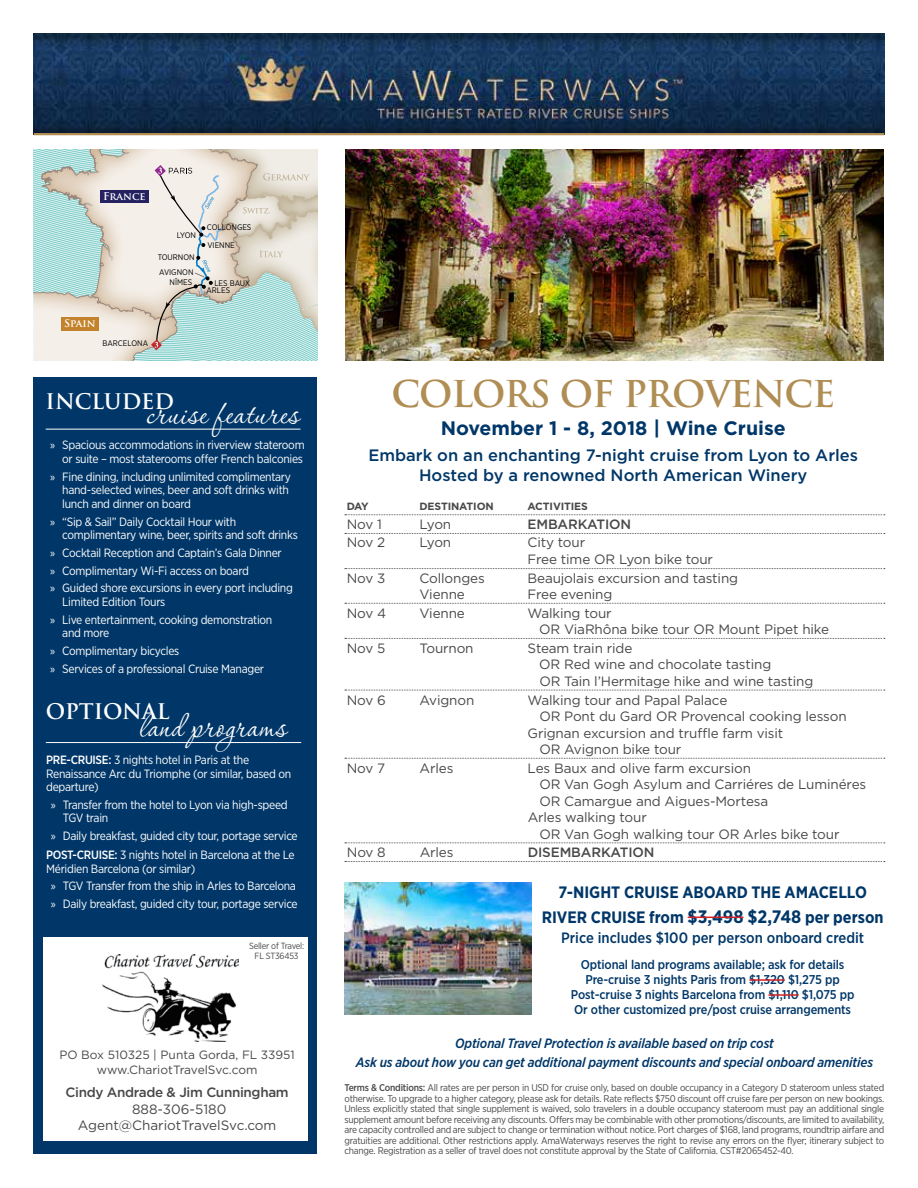
<style>
.page{position:relative;width:918px;height:1188px;background:#fff}
.page>*{position:absolute;margin:0;border:0;box-sizing:border-box;transform-origin:0 0}
.t1{font:39px "Corinthia Professional";letter-spacing:.02em;color:#fff}
.t2{font:700 36px "Trajan Pro";letter-spacing:-.03em;color:#b08d53}
.t3{font:700 19.5px "Gotham";color:#003768}
.t4{font:500 16.5px/19.5px "Gotham";color:#003768;text-align:center}
.t5{font:700 16.5px/25.8px "Gotham Narrow";color:#003768;text-align:center}
.t6{font:500 15px "Gotham Narrow";color:#003768}
.t7{font:13.5px/16.5px "Gotham";letter-spacing:-.01em;color:#48484a}
.t8{font:italic 500 13.5px/19.8px "Gotham Narrow";letter-spacing:-.01em;color:#003768;text-align:center}
.t9{font:500 13.5px "Gotham";letter-spacing:-.025em;color:#48484a}
.t10{font:500 12.75px/15px "Gotham Narrow";letter-spacing:-.01em;color:#003768;text-align:center}
.t11{font:12px/13.5px "Gotham Narrow";letter-spacing:-.025em;color:#fff}
.t12{font:12px/15px "Gotham";color:#48484a;text-align:center}
.t13{font:700 10.5px "Gotham";letter-spacing:-.01em;color:#48484a}
.t14{font:700 10.5px "Trajan Pro";color:#fff}
.t15{font:9.75px/10.5px "Gotham Narrow";letter-spacing:-.025em;color:#48484a;text-align:justify}
.t16{font:9px/10.5px "Gotham Narrow";letter-spacing:-.025em;color:#48484a;text-align:center}
.t17{font:8.1px/15.5px "Gotham Narrow";color:#000}
.s1{font-family:"Myriad Pro"}
.s2{font-weight:500}
.s3{font-size:18px}
</style>
<div class="page">
<div style="left:34px;top:377px;width:283px;height:777px;background:#003768"></div>
<img style="left:34px;top:34px;width:850px;height:99px">
<svg style="left:34px;top:149px;width:283px;height:212px;background:#d1dbd4"></svg>
<div style="left:62px;top:317px;width:37px;height:14px;background:#c3822b"></div>
<hr style="left:46px;top:429px;width:255px;height:1px;background:#fff">
<img style="left:345px;top:149px;width:538px;height:212px">
<hr style="left:34px;top:133px;width:850px;height:2px;background:#b08d53">
<div style="left:43px;top:937px;width:265px;height:204px;background:#fff"></div>
<hr style="left:46px;top:742px;width:255px;height:1px;background:#fff">
<img style="left:102px;top:955px;width:136px;height:86px">
<svg style="left:345px;top:514px;width:540px;height:1px"></svg>
<svg style="left:345px;top:533px;width:540px;height:1px"></svg>
<svg style="left:345px;top:568px;width:540px;height:1px"></svg>
<svg style="left:345px;top:603px;width:540px;height:1px"></svg>
<svg style="left:345px;top:638px;width:540px;height:1px"></svg>
<svg style="left:345px;top:690px;width:540px;height:1px"></svg>
<svg style="left:345px;top:758px;width:540px;height:1px"></svg>
<svg style="left:345px;top:843px;width:540px;height:1px"></svg>
<svg style="left:345px;top:861px;width:540px;height:1px"></svg>
<hr style="left:688px;top:917px;width:55px;height:1px;background:#d2232a">
<img style="left:345px;top:883px;width:186px;height:131px">
<hr style="left:749px;top:979px;width:36px;height:2px;background:#d2232a">
<hr style="left:768px;top:994px;width:31px;height:2px;background:#d2232a">
<p class="t14" style="left:103px;top:190px;width:44px">France</p>
<p class="t17" style="left:177px;top:227px;width:21px">LYON</p>
<p class="t17" style="left:207px;top:220px;width:46px">COLLONGES</p>
<p class="t17" style="left:207px;top:237px;width:29px">VIENNE</p>
<p class="t17" style="left:158px;top:249px;width:39px">TOURNON<br>AVIGNON</p>
<p class="t17" style="left:170px;top:274px;width:24px">NÎMES</p>
<p class="t17" style="left:206px;top:280px;width:45px;line-height:7.1px;text-indent:8px">LES BAUX<br>ARLES</p>
<p class="t14" style="left:64px;top:317px;width:33px">Spain</p>
<p class="t17" style="left:102px;top:335px;width:47px">BARCELONA</p>
<h1 class="t1" style="left:46px;top:394px;width:255px"><sup>INCLUDED</sup>cruise features</h1>
<p class="t11" style="left:50px;top:438px;width:256px;text-align:right"><span class="s1">»</span> Spacious accommodations in riverview stateroom or suite – most staterooms offer French balconies</p>
<p class="t11" style="left:62px;top:470px;width:230px;text-indent:-12px"><span class="s1">»</span> Fine dining, including unlimited complimentary hand-selected wines, beer and soft drinks with lunch and dinner on board</p>
<p class="t11" style="left:62px;top:514px;width:237px;text-indent:-12px"><span class="s1">»</span> “Sip &amp; Sail” Daily Cocktail Hour with complimentary wine, beer, spirits and soft drinks</p>
<p class="t11" style="left:50px;top:543px;width:244px;line-height:17.9px"><span class="s1">»</span> Cocktail Reception and Captain’s Gala Dinner<br><span class="s1">»</span> Complimentary Wi-Fi access on board<br><span class="s1">»</span> Guided shore excursions in every port including</p>
<p class="t11" style="left:50px;top:593px;width:224px;line-height:17.9px;text-indent:12px">Limited Edition Tours<br><span class="s1">»</span> Live entertainment, cooking demonstration</p>
<p class="t11" style="left:50px;top:624px;width:215px;line-height:17.9px;text-indent:12px">and more<br><span class="s1">»</span> Complimentary bicycles<br><span class="s1">»</span> Services of a professional Cruise Manager</p>
<h1 class="t1" style="left:46px;top:707px;width:242px"><sup>OPTIONAL</sup>land programs</h1>
<p class="t11" style="left:46px;top:753px;width:247px"><span class="s2">PRE-CRUISE:</span> 3 nights hotel in Paris at the<br>Renaissance Arc du Triomphe (or similar, based on departure)</p>
<p class="t11" style="left:63px;top:798px;width:227px;text-indent:-12px"><span class="s1">»</span> Transfer from the hotel to Lyon via high-speed<br>TGV train</p>
<p class="t11" style="left:46px;top:827px;width:253px;line-height:18.3px;text-align:center"><span class="s1">»</span> Daily breakfast, guided city tour, portage service<br><span class="s2">POST-CRUISE:</span> 3 nights hotel in Barcelona at the Le</p>
<p class="t11" style="left:51px;top:859px;width:249px;line-height:17.9px;text-indent:-4px">Méridien Barcelona (or similar)<br><span class="s1">»</span> TGV Transfer from the ship in Arles to Barcelona <span class="s1">»</span> Daily breakfast, guided city tour, portage service</p>
<p class="t16" style="left:249px;top:940px;width:57px">Seller of Travel:<br>FL ST36453</p>
<p class="t12" style="left:59px;top:1047px;width:237px">PO Box 510325 | Punta Gorda, FL 33951 www.ChariotTravelSvc.com</p>
<p class="t9" style="left:66px;top:1083px;width:225px">Cindy Andrade &amp; Jim Cunningham</p>
<p class="t7" style="left:78px;top:1100px;width:200px;text-align:center">888-306-5180<br>Agent@ChariotTravelSvc.com</p>
<h2 class="t2" style="left:391px;top:372px;width:445px">COLORS OF PROVENCE</h2>
<h3 class="t3" style="left:441px;top:415px;width:347px">November 1 - 8, 2018 | Wine Cruise</h3>
<h3 class="t4" style="left:368px;top:445px;width:491px">Embark on an enchanting 7-night cruise from Lyon to Arles<br>Hosted by a renowned North American Winery</h3>
<p class="t13" style="left:347px;top:499px;width:24px">DAY</p>
<p class="t13" style="left:420px;top:499px;width:76px">DESTINATION</p>
<p class="t13" style="left:528px;top:499px;width:62px">ACTIVITIES</p>
<p class="t7" style="left:347px;top:515px;width:37px">Nov 1</p>
<p class="t7" style="left:420px;top:515px;width:33px">Lyon</p>
<p class="t9" style="left:528px;top:515px;width:105px">EMBARKATION</p>
<p class="t7" style="left:347px;top:534px;width:40px">Nov 2</p>
<p class="t7" style="left:420px;top:534px;width:33px">Lyon</p>
<p class="t7" style="left:528px;top:534px;width:187px">City tour<br>Free time OR Lyon bike tour</p>
<p class="t7" style="left:347px;top:569px;width:40px">Nov 3</p>
<p class="t7" style="left:420px;top:569px;width:67px">Collonges</p>
<p class="t7" style="left:528px;top:569px;width:212px">Beaujolais excursion and tasting</p>
<p class="t7" style="left:420px;top:586px;width:47px">Vienne</p>
<p class="t7" style="left:528px;top:586px;width:86px">Free evening</p>
<p class="t7" style="left:347px;top:604px;width:41px">Nov 4</p>
<p class="t7" style="left:420px;top:604px;width:47px">Vienne</p>
<p class="t7" style="left:539px;top:604px;width:291px;text-indent:-12px">Walking tour<br>OR ViaRhôna bike tour OR Mount Pipet hike</p>
<p class="t7" style="left:347px;top:640px;width:40px">Nov 5</p>
<p class="t7" style="left:420px;top:640px;width:56px">Tournon</p>
<p class="t7" style="left:539px;top:640px;width:275px;text-indent:-12px">Steam train ride<br>OR Red wine and chocolate tasting<br>OR Tain l’Hermitage hike and wine tasting</p>
<p class="t7" style="left:347px;top:691px;width:41px">Nov 6</p>
<p class="t7" style="left:420px;top:691px;width:56px">Avignon</p>
<p class="t7" style="left:528px;top:691px;width:201px">Walking tour and Papal Palace</p>
<p class="t7" style="left:539px;top:708px;width:309px">OR Pont du Gard OR Provencal cooking lesson</p>
<p class="t7" style="left:528px;top:724px;width:257px">Grignan excursion and truffle farm visit</p>
<p class="t7" style="left:539px;top:741px;width:144px">OR Avignon bike tour</p>
<p class="t7" style="left:347px;top:759px;width:40px">Nov 7</p>
<p class="t7" style="left:420px;top:759px;width:35px">Arles</p>
<p class="t7" style="left:528px;top:759px;width:225px">Les Baux and olive farm excursion</p>
<p class="t7" style="left:539px;top:776px;width:328px">OR Van Gogh Asylum and Carriéres de Luminéres</p>
<p class="t7" style="left:539px;top:792px;width:230px">OR Camargue and Aigues-Mortesa</p>
<p class="t7" style="left:528px;top:809px;width:121px">Arles walking tour</p>
<p class="t7" style="left:539px;top:825px;width:302px">OR Van Gogh walking tour OR Arles bike tour</p>
<p class="t7" style="left:347px;top:844px;width:40px">Nov 8</p>
<p class="t7" style="left:420px;top:844px;width:35px">Arles</p>
<p class="t9" style="left:528px;top:844px;width:128px">DISEMBARKATION</p>
<h3 class="t5" style="left:542px;top:879px;width:343px">7-NIGHT CRUISE ABOARD THE AMACELLO<br>RIVER CRUISE from <span class="s3">$3,498 $2,748</span> per person</h3>
<p class="t6" style="left:561px;top:928px;width:305px">Price includes $100 per person onboard credit</p>
<p class="t10" style="left:571px;top:957px;width:285px">Optional land programs available; ask for details Pre-cruise 3 nights Paris from $1,320 $1,275 pp Post-cruise 3 nights Barcelona from $1,110 $1,075 pp Or other customized pre/post cruise arrangements</p>
<p class="t8" style="left:356px;top:1033px;width:519px">Optional Travel Protection is available based on trip cost<br>Ask us about how you can get additional payment discounts and special onboard amenities</p>
<p class="t15" style="left:345px;top:1082px;width:541px"><span class="s2">Terms &amp; Conditions:</span> All rates are per person in USD for cruise only, based on double occupancy in a Category D stateroom unless stated otherwise. To upgrade to a higher category, please ask for details. Rate reflects $750 discount off cruise fare per person on new bookings.<br>Unless explicitly stated that single supplement is waived, solo travelers in a double occupancy stateroom must pay an additional single supplement amount before receiving any discounts. Offers may be combinable with other promotions/discounts, are limited to availability, are capacity controlled and are subject to change or termination without notice. Port charges of $168, land programs, roundtrip airfare and gratuities are additional. Other restrictions apply. AmaWaterways reserves the right to revise any errors on the flyer; itinerary subject to change. Registration as a seller of travel does not constitute approval by the State of California. CST#2065452-40.</p>
</div>
